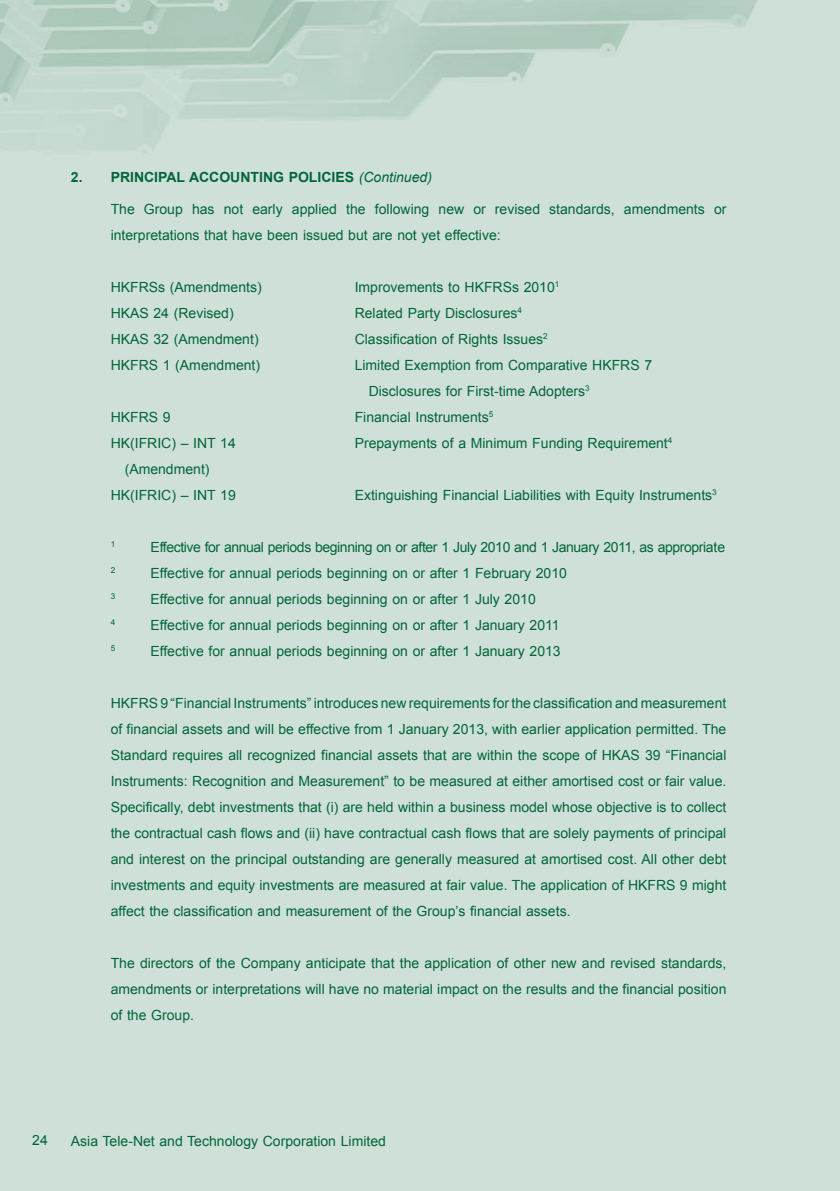
<style>
.page{position:relative;width:840px;height:1191px;background:#fff}
.page>*{position:absolute;margin:0;border:0;box-sizing:border-box;transform-origin:0 0}
.t1{font:14px/26px "Arial";color:#00653a}
.t2{font:14px "Arial";letter-spacing:-.03em;color:#00653a}
.t3{font:700 14px "Arial";color:#00653a}
.t4{font:8.2px "Arial";color:#00653a}
.s1{font-weight:400;font-style:italic}
</style>
<div class="page">
<div style="left:0;top:0;width:839px;height:1191px;background:#cfe0d8"></div>
<img style="left:0;top:0;width:757px;height:153px">
<hr style="left:839px;top:0;width:1px;height:1191px;background:#cfe0d8">
<p class="t3" style="left:71px;top:168px;width:362px">2. PRINCIPAL ACCOUNTING POLICIES <span class="s1">(Continued)</span></p>
<p class="t1" style="left:111px;top:196px;width:617px">The Group has not early applied the following new or revised standards, amendments or interpretations that have been issued but are not yet effective:</p>
<p class="t1" style="left:111px;top:274px;width:152px">HKFRSs (Amendments)</p>
<p class="t1" style="left:354px;top:274px;width:206px">Improvements to HKFRSs 2010<sup>1</sup></p>
<p class="t1" style="left:111px;top:300px;width:124px">HKAS 24 (Revised)</p>
<p class="t1" style="left:354px;top:300px;width:169px">Related Party Disclosures<sup>4</sup></p>
<p class="t1" style="left:111px;top:326px;width:149px">HKAS 32 (Amendment)</p>
<p class="t1" style="left:354px;top:326px;width:194px">Classification of Rights Issues<sup>2</sup></p>
<p class="t1" style="left:111px;top:352px;width:151px">HKFRS 1 (Amendment)</p>
<p class="t1" style="left:368px;top:352px;width:285px;text-indent:-14px">Limited Exemption from Comparative HKFRS 7<br>Disclosures for First-time Adopters<sup>3</sup></p>
<p class="t1" style="left:111px;top:404px;width:61px">HKFRS 9</p>
<p class="t1" style="left:354px;top:404px;width:140px">Financial Instruments<sup>5</sup></p>
<p class="t1" style="left:111px;top:430px;width:126px">HK(IFRIC) – INT 14</p>
<p class="t1" style="left:354px;top:430px;width:319px">Prepayments of a Minimum Funding Requirement<sup>4</sup></p>
<p class="t1" style="left:111px;top:456px;width:126px;text-indent:14px">(Amendment)<br>HK(IFRIC) – INT 19</p>
<p class="t1" style="left:354px;top:482px;width:363px">Extinguishing Financial Liabilities with Equity Instruments<sup>3</sup></p>
<p class="t4" style="left:111px;top:539px;width:6px">1</p>
<p class="t2" style="left:150px;top:538px;width:576px">Effective for annual periods beginning on or after 1 July 2010 and 1 January 2011, as appropriate</p>
<p class="t4" style="left:111px;top:565px;width:6px">2</p>
<p class="t1" style="left:150px;top:560px;width:418px">Effective for annual periods beginning on or after 1 February 2010</p>
<p class="t4" style="left:111px;top:591px;width:6px">3</p>
<p class="t1" style="left:150px;top:586px;width:386px">Effective for annual periods beginning on or after 1 July 2010</p>
<p class="t4" style="left:111px;top:617px;width:6px">4</p>
<p class="t1" style="left:150px;top:612px;width:410px">Effective for annual periods beginning on or after 1 January 2011</p>
<p class="t4" style="left:111px;top:643px;width:6px">5</p>
<p class="t1" style="left:150px;top:638px;width:411px">Effective for annual periods beginning on or after 1 January 2013</p>
<p class="t1" style="left:111px;top:690px;width:617px;text-align:justify">HKFRS 9 “Financial Instruments” introduces new requirements for the classification and measurement of financial assets and will be effective from 1 January 2013, with earlier application permitted. The Standard requires all recognized financial assets that are within the scope of HKAS 39 “Financial Instruments: Recognition and Measurement” to be measured at either amortised cost or fair value.<br>Specifically, debt investments that (i) are held within a business model whose objective is to collect the contractual cash flows and (ii) have contractual cash flows that are solely payments of principal and interest on the principal outstanding are generally measured at amortised cost. All other debt investments and equity investments are measured at fair value. The application of HKFRS 9 might affect the classification and measurement of the Group’s financial assets.</p>
<p class="t1" style="left:111px;top:950px;width:617px;text-align:justify">The directors of the Company anticipate that the application of other new and revised standards, amendments or interpretations will have no material impact on the results and the financial position of the Group.</p>
<p class="t1" style="left:32px;top:1127px;width:17px">24</p>
<p class="t1" style="left:71px;top:1127px;width:316px">Asia Tele-Net and Technology Corporation Limited</p>
</div>
